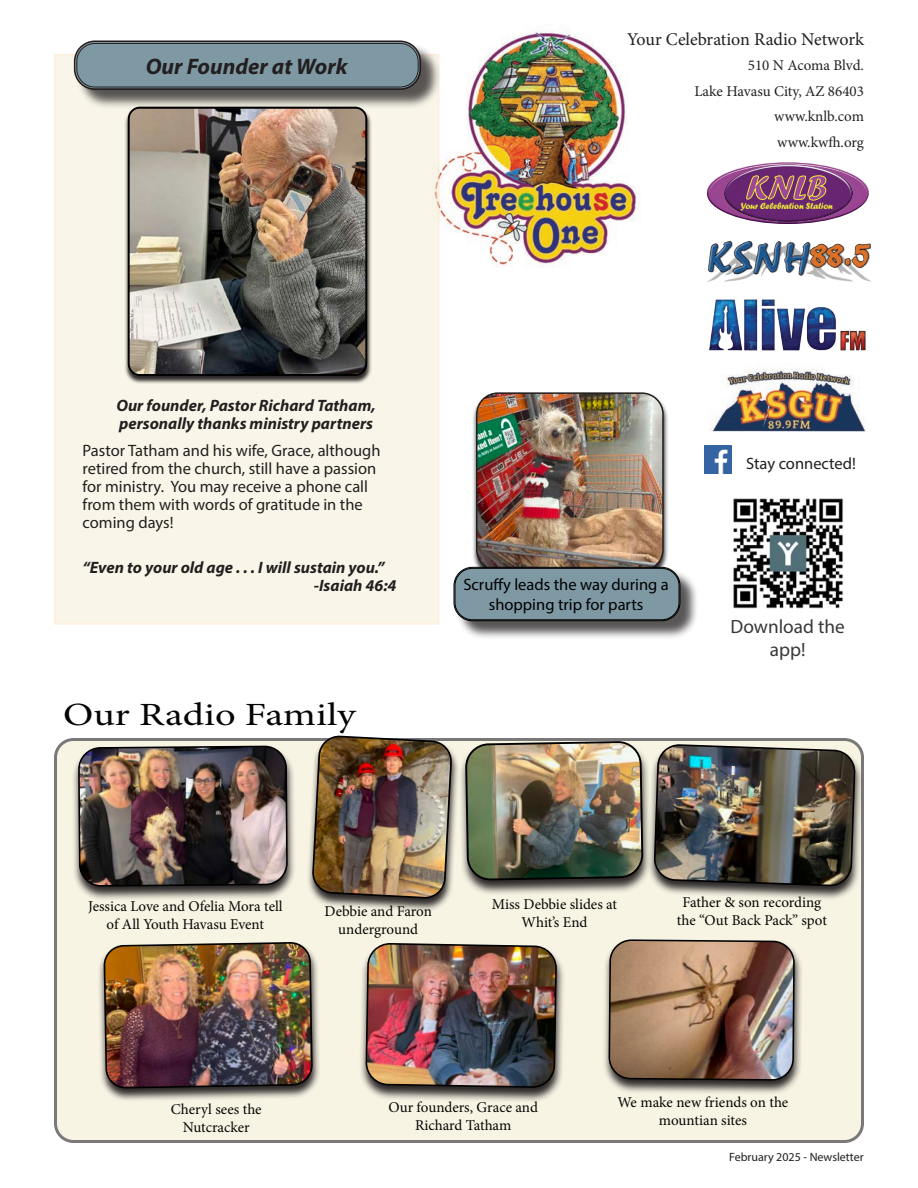
<style>
.page{position:relative;width:918px;height:1188px;background:#fff}
.page>*{position:absolute;margin:0;border:0;box-sizing:border-box;transform-origin:0 0}
.t1{font:34.65px "Forte MT Std";color:#9e479a;scale:.95 1}
.Special_Headline_2{font:32.4px "Minion Pro";color:#040503;scale:1.25 1}
.MP_Stay_Connected_Blue{font:italic 700 22.5px "Myriad Pro";color:#231f20}
.MP_14_14_Just{font:19.2px/22.5px "Myriad Pro";color:#383839;text-align:center}
.Back_Page_Address{font:18px "Minion Pro";color:#231f20}
.MP_11_12_Just___interspaced{font:16.5px/18px "Myriad Pro";color:#231f20}
.MP_11_12_Just___interspaced-2{font:italic 700 16.5px/18px "Myriad Pro";color:#231f20}
.MP_Stay_Connected_Blue-2{font:16.5px/19.8px "Myriad Pro";color:#000;text-align:center}
.MP_Stay_Connected_Blue-3{font:16.5px "Myriad Pro";color:#231f20}
.Caption_Minion_Pro_Black_Type{font:15px/18px "Minion Pro";letter-spacing:-.005em;color:#040503;text-align:center}
.Back_Page_Address-2{font:15px "Minion Pro";color:#231f20}
.t2{font:12px "Myriad Pro";color:#231f20}
.t3{font:9.45px "Forte MT Std";color:#eee937;scale:.95 1}
.s1{font-size:30.75px}
</style>
<div class="page">
<img style="left:440px;top:30px;width:200px;height:237px">
<div style="left:54px;top:54px;width:386px;height:571px;background:#f9f6e9;border:2px solid #fedfba"></div>
<div style="left:56px;top:740px;width:806px;height:402px;background:#f8f4e4;border-radius:18px"></div>
<div style="left:54px;top:738px;width:810px;height:405px;border:3px solid #231f20;border-radius:18px"></div>
<img style="left:772px;top:162px;width:32px;height:1px">
<svg style="left:707px;top:163px;width:162px;height:61px"></svg>
<img style="left:707px;top:240px;width:163px;height:42px">
<img style="left:709px;top:299px;width:157px;height:52px">
<img style="left:704px;top:445px;width:28px;height:29px">
<div style="left:72px;top:745px;width:224px;height:156px;background:#231f20;opacity:.95"></div>
<img style="left:77px;top:746px;width:212px;height:140px">
<div style="left:472px;top:392px;width:197px;height:188px;background:#231f20;opacity:.95"></div>
<img style="left:477px;top:393px;width:186px;height:174px">
<div style="left:476px;top:392px;width:188px;height:179px;border:2px solid #231f20;border-radius:21px"></div>
<img style="left:710px;top:366px;width:156px;height:66px">
<div style="left:77px;top:43px;width:364px;height:67px;background:#231f20;opacity:.75"></div>
<div style="left:75px;top:42px;width:345px;height:46px;background:#7e99a3;border-radius:19px"></div>
<div style="left:74px;top:41px;width:347px;height:49px;border:2px solid #231f20;border-radius:20px"></div>
<div style="left:77px;top:43px;width:341px;height:44px;border:1px solid #231f20;border-radius:18px"></div>
<img style="left:733px;top:498px;width:110px;height:111px">
<div style="left:458px;top:740px;width:194px;height:156px;background:#231f20;opacity:.95"></div>
<img style="left:464px;top:742px;width:180px;height:138px">
<div style="left:647px;top:743px;width:217px;height:158px;background:#231f20;opacity:.95"></div>
<img style="left:653px;top:743px;width:204px;height:144px">
<div style="left:306px;top:735px;width:153px;height:177px;background:#231f20;opacity:.95"></div>
<img style="left:311px;top:735px;width:142px;height:165px">
<div style="left:359px;top:942px;width:206px;height:160px;background:#231f20;opacity:.95"></div>
<img style="left:365px;top:942px;width:193px;height:147px">
<div style="left:602px;top:939px;width:201px;height:156px;background:#231f20;opacity:.95"></div>
<img style="left:608px;top:939px;width:188px;height:143px">
<div style="left:97px;top:941px;width:223px;height:161px;background:#231f20;opacity:.95"></div>
<img style="left:103px;top:943px;width:210px;height:145px">
<div style="left:124px;top:107px;width:248px;height:277px;background:#231f20;opacity:.95"></div>
<img style="left:129px;top:109px;width:237px;height:266px">
<div style="left:128px;top:107px;width:239px;height:269px;border:2px solid #000;border-radius:11px"></div>
<div style="left:456px;top:569px;width:243px;height:71px;background:#231f20;opacity:.75"></div>
<div style="left:454px;top:568px;width:226px;height:52px;background:#7e99a3;border-radius:18px"></div>
<div style="left:454px;top:567px;width:226px;height:54px;border:1px solid #000;border-radius:18px"></div>
<div style="left:455px;top:568px;width:224px;height:52px;border:1px solid #000;border-radius:17px"></div>
<p class="MP_Stay_Connected_Blue" style="left:146px;top:51px;width:204px">Our Founder at Work</p>
<p class="Back_Page_Address" style="left:627px;top:27px;width:238px">Your Celebration Radio Network</p>
<p class="Back_Page_Address-2" style="left:748px;top:55px;width:118px">510 N Acoma Blvd.</p>
<p class="Back_Page_Address-2" style="left:694px;top:81px;width:171px">Lake Havasu City, AZ 86403</p>
<p class="Back_Page_Address-2" style="left:774px;top:106px;width:91px">www.knlb.com</p>
<p class="Back_Page_Address-2" style="left:777px;top:132px;width:88px">www.kwfh.org</p>
<p class="t1" style="left:746px;top:168px;width:86px">KNL<span class="s1">B</span></p>
<p class="t3" style="left:740px;top:200px;width:99px">Your Celebration Station</p>
<p class="MP_11_12_Just___interspaced-2" style="left:116px;top:396px;width:261px">Our founder, Pastor Richard Tatham, personally thanks ministry partners</p>
<p class="MP_11_12_Just___interspaced" style="left:83px;top:441px;width:300px">Pastor Tatham and his wife, Grace, although retired from the church, still have a passion for ministry. You may receive a phone call from them with words of gratitude in the coming days!</p>
<p class="MP_11_12_Just___interspaced-2" style="left:314px;top:558px;width:84px;text-indent:-231px">“Even to your old age . . . I will sustain you.” -Isaiah 46:4</p>
<p class="Special_Headline_2" style="left:63px;top:693px;width:236px">Our Radio Family</p>
<p class="MP_Stay_Connected_Blue-2" style="left:463px;top:575px;width:207px">Scruffy leads the way during a shopping trip for parts</p>
<p class="MP_Stay_Connected_Blue-3" style="left:746px;top:454px;width:111px">Stay connected!</p>
<p class="MP_14_14_Just" style="left:731px;top:615px;width:116px">Download the app!</p>
<p class="Caption_Minion_Pro_Black_Type" style="left:88px;top:897px;width:196px">Jessica Love and Ofelia Mora tell of All Youth Havasu Event</p>
<p class="Caption_Minion_Pro_Black_Type" style="left:492px;top:895px;width:127px">Miss Debbie slides at<br>Whit’s End</p>
<p class="Caption_Minion_Pro_Black_Type" style="left:325px;top:902px;width:109px">Debbie and Faron underground</p>
<p class="Caption_Minion_Pro_Black_Type" style="left:677px;top:893px;width:152px">Father &amp; son recording the “Out Back Pack” spot</p>
<p class="Caption_Minion_Pro_Black_Type" style="left:171px;top:1100px;width:92px">Cheryl sees the<br>Nutcracker</p>
<p class="Caption_Minion_Pro_Black_Type" style="left:388px;top:1098px;width:151px">Our founders, Grace and<br>Richard Tatham</p>
<p class="Caption_Minion_Pro_Black_Type" style="left:618px;top:1093px;width:172px">We make new friends on the mountian sites</p>
<p class="t2" style="left:729px;top:1149px;width:136px">February 2025 - Newsletter</p>
</div>
